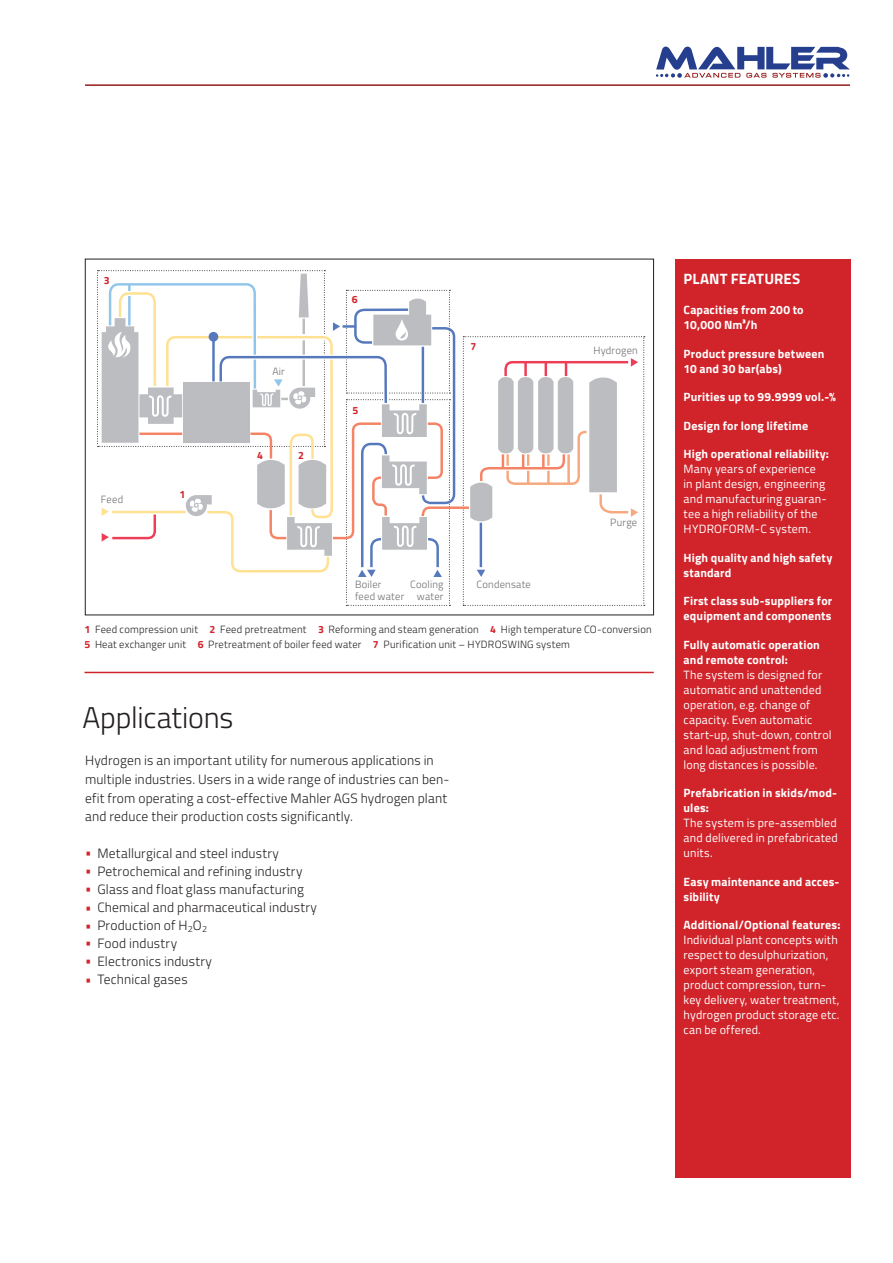
<style>
.page{position:relative;width:893px;height:1263px;background:#fff}
.page>*{position:absolute;margin:0;border:0;box-sizing:border-box;transform-origin:0 0}
.t1{font:300 30px "Titillium Web";letter-spacing:-.005em;color:#231f20}
.t2{font:700 15px "Titillium Web";letter-spacing:.005em;color:#fff}
.t3{font:300 13.5px/18.8px "Titillium Web";letter-spacing:.015em;color:#231f20}
.t4{font:12px/15px "Titillium Web";letter-spacing:.015em;color:#fff}
.t5{font:700 12px/15px "Titillium Web";letter-spacing:.015em;color:#fff}
.t6{font:300 10.5px/15px "Titillium Web";letter-spacing:.02em;color:#231f20}
.t7{font:300 10.5px/12px "Titillium Web";letter-spacing:.02em;color:#6c6d70}
.t8{font:700 10.5px "Titillium Web";color:#d1232a}
.s1{font-weight:700;color:#d1232a}
.s2{color:#d1232a}
</style>
<div class="page">
<hr style="left:85px;top:84px;width:765px;height:2px;background:#921d1c">
<svg style="left:656px;top:46px;width:194px;height:32px"></svg>
<svg style="left:97px;top:270px;width:548px;height:336px"></svg>
<div style="left:675px;top:259px;width:175px;height:919px;background:#d1232a"></div>
<hr style="left:85px;top:672px;width:569px;height:1px;background:#d1232a">
<p class="t8" style="left:104px;top:272px;width:7px">3</p>
<p class="t7" style="left:101px;top:493px;width:24px">Feed</p>
<p class="t8" style="left:180px;top:486px;width:7px">1</p>
<p class="t7" style="left:272px;top:365px;width:14px">Air</p>
<p class="t8" style="left:257px;top:447px;width:7px">4</p>
<p class="t8" style="left:298px;top:447px;width:7px">2</p>
<p class="t8" style="left:352px;top:292px;width:7px">6</p>
<p class="t8" style="left:353px;top:402px;width:7px">5</p>
<p class="t8" style="left:470px;top:338px;width:7px">7</p>
<p class="t7" style="left:355px;top:578px;width:51px">Boiler feed water</p>
<p class="t7" style="left:410px;top:577px;width:35px;text-align:right">Cooling water</p>
<p class="t7" style="left:477px;top:578px;width:56px">Condensate</p>
<p class="t7" style="left:593px;top:344px;width:46px">Hydrogen</p>
<p class="t7" style="left:610px;top:515px;width:28px">Purge</p>
<p class="t6" style="left:85px;top:621px;width:569px"><span class="s1">1</span> Feed compression unit <span class="s1">2</span> Feed pretreatment <span class="s1">3</span> Reforming and steam generation <span class="s1">4</span> High temperature CO-conversion<br><span class="s1">5</span> Heat exchanger unit <span class="s1">6</span> Pretreatment of boiler feed water <span class="s1">7</span> Purification unit – HYDROSWING system</p>
<h1 class="t1" style="left:82px;top:695px;width:153px">Applications</h1>
<p class="t3" style="left:85px;top:750px;width:366px">Hydrogen is an important utility for numerous applications in multiple industries. Users in a wide range of industries can ben&shy;efit from operating a cost-effective Mahler AGS hydrogen plant and reduce their production costs significantly.</p>
<p class="t3" style="left:85px;top:843px;width:195px"><span class="s2">•</span> Metallurgical and steel industry</p>
<p class="t3" style="left:85px;top:861px;width:219px"><span class="s2">•</span> Petrochemical and refining industry</p>
<p class="t3" style="left:85px;top:879px;width:221px"><span class="s2">•</span> Glass and float glass manufacturing</p>
<p class="t3" style="left:85px;top:897px;width:233px"><span class="s2">•</span> Chemical and pharmaceutical industry</p>
<p class="t3" style="left:85px;top:915px;width:124px"><span class="s2">•</span> Production of H<sub>2</sub>O<sub>2</sub></p>
<p class="t3" style="left:85px;top:933px;width:94px"><span class="s2">•</span> Food industry</p>
<p class="t3" style="left:85px;top:951px;width:128px"><span class="s2">•</span> Electronics industry</p>
<p class="t3" style="left:85px;top:969px;width:104px"><span class="s2">•</span> Technical gases</p>
<p class="t2" style="left:684px;top:268px;width:118px">PLANT FEATURES</p>
<p class="t5" style="left:684px;top:302px;width:122px">Capacities from 200 to<br>10,000 Nm³/h</p>
<p class="t5" style="left:684px;top:345px;width:142px">Product pressure between<br>10 and 30 bar(abs)</p>
<p class="t5" style="left:684px;top:389px;width:154px">Purities up to 99.9999 vol.-%</p>
<p class="t5" style="left:684px;top:417px;width:126px">Design for long lifetime</p>
<p class="t5" style="left:684px;top:446px;width:147px">High operational reliability:</p>
<p class="t4" style="left:684px;top:461px;width:145px">Many years of experience in plant design, engineering and manufacturing guaran&shy;tee a high reliability of the<br>HYDROFORM-C system.</p>
<p class="t5" style="left:684px;top:549px;width:150px">High quality and high safety standard</p>
<p class="t5" style="left:684px;top:593px;width:150px">First class sub-suppliers for equipment and components</p>
<p class="t5" style="left:684px;top:636px;width:138px">Fully automatic operation and remote control:</p>
<p class="t4" style="left:684px;top:667px;width:150px">The system is designed for automatic and unattended operation, e.g. change of capacity. Even automatic start-up, shut-down, control and load adjustment from long distances is possible.</p>
<p class="t5" style="left:684px;top:785px;width:155px">Prefabrication in skids/mod&shy;ules:</p>
<p class="t4" style="left:684px;top:815px;width:156px;text-align:justify">The system is pre-assembled and delivered in prefabricated units.</p>
<p class="t5" style="left:684px;top:873px;width:157px">Easy maintenance and acces&shy;sibility</p>
<p class="t5" style="left:684px;top:917px;width:158px">Additional/Optional features:</p>
<p class="t4" style="left:684px;top:932px;width:158px">Individual plant concepts with respect to desulphurization, export steam generation, product compression, turn&shy;key delivery, water treatment, hydrogen product storage etc. can be offered.</p>
</div>
